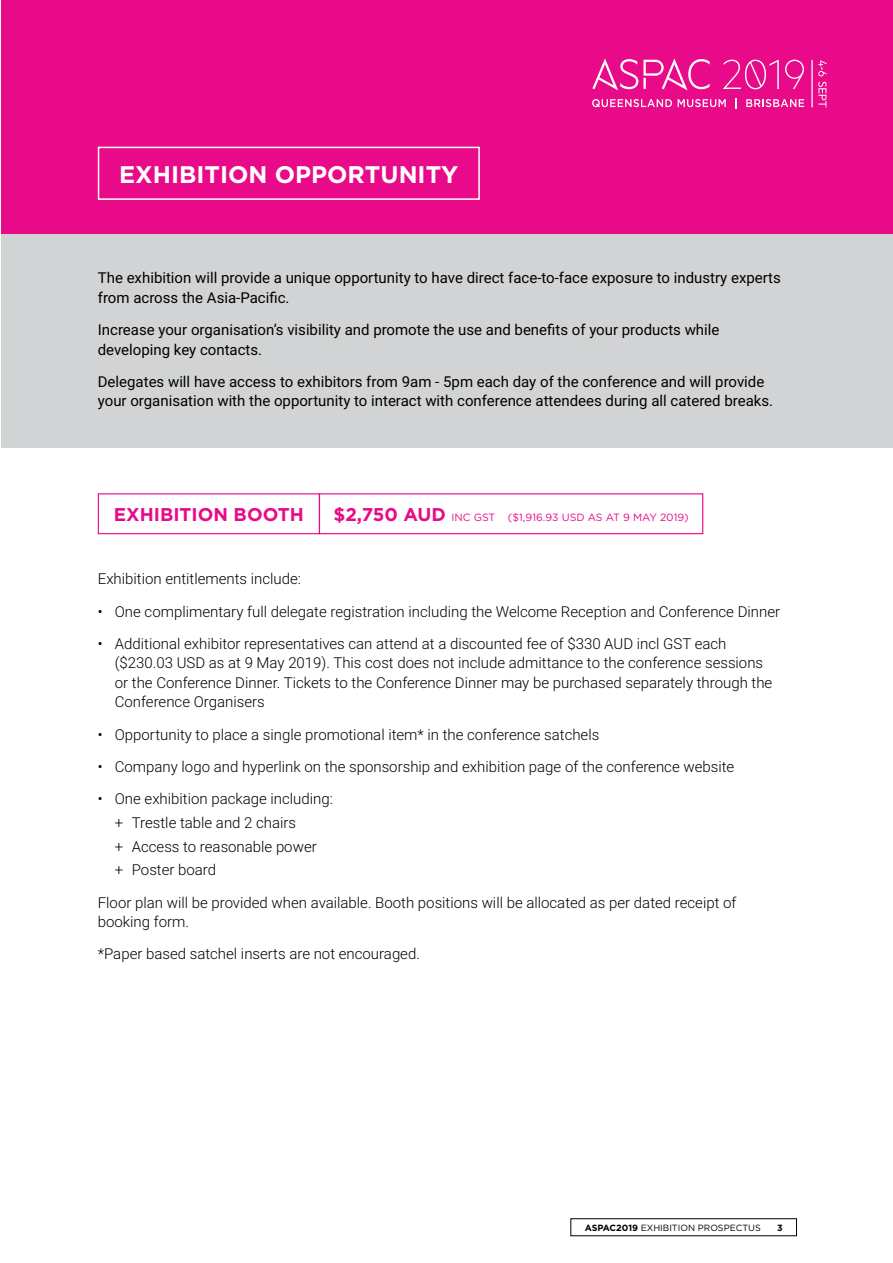
<style>
.page{position:relative;width:893px;height:1263px;background:#fff}
.page>*{position:absolute;margin:0;border:0;box-sizing:border-box;transform-origin:0 0}
.t1{font:700 24px "Gotham";color:#fff}
.t2{font:700 18.45px "Gotham";color:#e90a8a}
.t3{font:300 15px/19.5px "Roboto";color:#000}
.t4{font:15px/19.5px "Roboto";color:#000}
.t5{font:10.5px "Gotham";color:#e90a8a}
.t6{font:9px "Gotham";color:#000}
.t7{font:700 9px "Gotham";color:#000}
.s1{font-weight:700;font-size:18.45px}
.s2{font-weight:700}
</style>
<div class="page">
<div style="left:570px;top:1218px;width:227px;height:18px;border:1px solid #000"></div>
<div style="left:1px;top:0;width:892px;height:234px;background:#e90a8a"></div>
<div style="left:1px;top:234px;width:892px;height:213px;background:#d1d3d4"></div>
<div style="left:98px;top:147px;width:382px;height:53px;border:2px solid #fff"></div>
<div style="left:98px;top:493px;width:222px;height:41px;border:1px solid #e90a8a"></div>
<div style="left:319px;top:493px;width:384px;height:41px;border:1px solid #e90a8a"></div>
<svg style="left:592px;top:58px;width:235px;height:50px"></svg>
<h1 class="t1" style="left:119px;top:158px;width:341px">EXHIBITION OPPORTUNITY</h1>
<p class="t4" style="left:98px;top:268px;width:685px">The exhibition will provide a unique opportunity to have direct face-to-face exposure to industry experts from across the Asia-Pacific.</p>
<p class="t4" style="left:98px;top:319px;width:623px">Increase your organisation’s visibility and promote the use and benefits of your products while developing key contacts.</p>
<p class="t4" style="left:98px;top:371px;width:677px">Delegates will have access to exhibitors from 9am - 5pm each day of the conference and will provide your organisation with the opportunity to interact with conference attendees during all catered breaks.</p>
<p class="t2" style="left:114px;top:502px;width:191px">EXHIBITION BOOTH</p>
<p class="t5" style="left:333px;top:511px;width:357px"><span class="s1">$2,750 AUD</span> INC GST ($1,916.93 USD AS AT 9 MAY 2019)</p>
<p class="t3" style="left:98px;top:569px;width:205px">Exhibition entitlements include:</p>
<p class="t3" style="left:98px;top:601px;width:684px">• One complimentary full delegate registration including the Welcome Reception and Conference Dinner</p>
<p class="t3" style="left:115px;top:633px;width:659px;text-indent:-17px">• Additional exhibitor representatives can attend at a discounted fee of $330 AUD incl GST each ($230.03 USD as at 9 May 2019). This cost does not include admittance to the conference sessions or the Conference Dinner. Tickets to the Conference Dinner may be purchased separately through the Conference Organisers</p>
<p class="t3" style="left:98px;top:724px;width:503px">• Opportunity to place a single promotional item* in the conference satchels</p>
<p class="t3" style="left:98px;top:756px;width:638px">• Company logo and hyperlink on the sponsorship and exhibition page of the conference website</p>
<p class="t3" style="left:115px;top:786px;width:220px;line-height:23.7px;text-indent:-17px">• One exhibition package including: + Trestle table and 2 chairs<br>+ Access to reasonable power<br>+ Poster board</p>
<p class="t3" style="left:98px;top:892px;width:640px">Floor plan will be provided when available. Booth positions will be allocated as per dated receipt of booking form.</p>
<p class="t3" style="left:98px;top:944px;width:324px">*Paper based satchel inserts are not encouraged.</p>
<p class="t6" style="left:585px;top:1222px;width:178px"><span class="s2">ASPAC2019</span> EXHIBITION PROSPECTUS</p>
<p class="t7" style="left:777px;top:1222px;width:7px">3</p>
</div>
